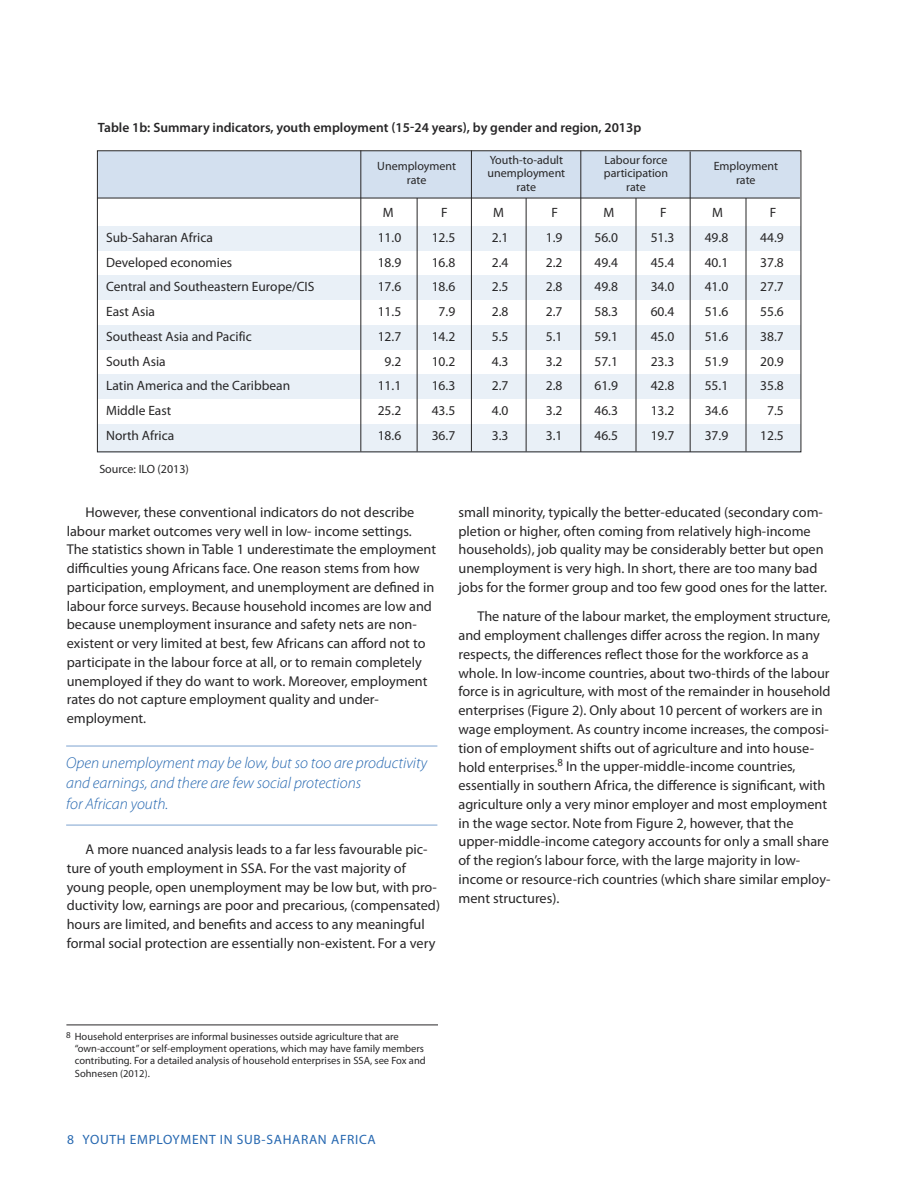
<style>
.page{position:relative;width:918px;height:1188px;background:#fff}
.page>*{position:absolute;margin:0;border:0;box-sizing:border-box;transform-origin:0 0}
.t1{font:italic 300 15.75px/20.2px "Myriad Pro";color:#2567b0}
.t2{font:14.25px/18.8px "Myriad Pro Regular 3";color:#272627}
.t3{font:13.5px "Myriad Pro Regular 3";color:#272627}
.t4{font:13.5px "Myriad Pro Semibold 2";color:#272627}
.t5{font:13.5px "Myriad";letter-spacing:.05em;color:#2567b0}
.t6{font:12px/13.5px "Myriad Pro Regular 3";color:#272627;text-align:center}
.t7{font:10.5px/12.5px "Myriad Pro Regular 3";color:#272627}
.s1{font-family:"Myriad Pro Regular 3"}
</style>
<div class="page">
<div style="left:98px;top:152px;width:701px;height:46px;background:#d3e0ef"></div>
<div style="left:98px;top:226px;width:703px;height:25px;background:#e9f0f7"></div>
<div style="left:98px;top:275px;width:703px;height:25px;background:#e9f0f7"></div>
<div style="left:98px;top:325px;width:703px;height:25px;background:#e9f0f7"></div>
<div style="left:98px;top:374px;width:703px;height:25px;background:#e9f0f7"></div>
<div style="left:98px;top:425px;width:703px;height:28px;background:#e9f0f7"></div>
<hr style="left:97px;top:198px;width:703px;height:1px;background:#272627">
<hr style="left:361px;top:150px;width:1px;height:301px;background:#272627">
<hr style="left:417px;top:198px;width:1px;height:254px;background:#272627">
<hr style="left:526px;top:198px;width:1px;height:253px;background:#272627">
<hr style="left:636px;top:198px;width:1px;height:254px;background:#272627">
<hr style="left:746px;top:198px;width:1px;height:253px;background:#272627">
<hr style="left:471px;top:150px;width:1px;height:302px;background:#272627">
<hr style="left:581px;top:150px;width:1px;height:302px;background:#272627">
<hr style="left:690px;top:152px;width:1px;height:300px;background:#272627">
<hr style="left:66px;top:1025px;width:372px;height:1px;background:#272627">
<hr style="left:66px;top:746px;width:371px;height:1px;background:#7ca3d0">
<hr style="left:66px;top:825px;width:371px;height:1px;background:#7ca3d0">
<p class="t4" style="left:98px;top:123px;width:545px">Table 1b: Summary indicators, youth employment (15-24 years), by gender and region, 2013p</p>
<p class="t6" style="left:488px;top:154px;width:79px">Youth-to-adult unemployment rate</p>
<p class="t6" style="left:604px;top:154px;width:66px">Labour force participation rate</p>
<p class="t6" style="left:377px;top:160px;width:80px">Unemployment rate</p>
<p class="t6" style="left:714px;top:160px;width:66px">Employment rate</p>
<p class="t3" style="left:383px;top:207px;width:12px">M</p>
<p class="t3" style="left:441px;top:207px;width:8px">F</p>
<p class="t3" style="left:493px;top:207px;width:12px">M</p>
<p class="t3" style="left:551px;top:207px;width:8px">F</p>
<p class="t3" style="left:603px;top:207px;width:12px">M</p>
<p class="t3" style="left:660px;top:207px;width:8px">F</p>
<p class="t3" style="left:712px;top:207px;width:12px">M</p>
<p class="t3" style="left:770px;top:207px;width:8px">F</p>
<p class="t3" style="left:106px;top:232px;width:108px">Sub-Saharan Africa</p>
<p class="t3" style="left:378px;top:232px;width:25px">11.0</p>
<p class="t3" style="left:432px;top:232px;width:25px">12.5</p>
<p class="t3" style="left:492px;top:232px;width:18px">2.1</p>
<p class="t3" style="left:546px;top:232px;width:18px">1.9</p>
<p class="t3" style="left:594px;top:232px;width:25px">56.0</p>
<p class="t3" style="left:651px;top:232px;width:25px">51.3</p>
<p class="t3" style="left:705px;top:232px;width:25px">49.8</p>
<p class="t3" style="left:760px;top:232px;width:25px">44.9</p>
<p class="t3" style="left:106px;top:257px;width:128px">Developed economies</p>
<p class="t3" style="left:378px;top:257px;width:25px">18.9</p>
<p class="t3" style="left:432px;top:257px;width:25px">16.8</p>
<p class="t3" style="left:492px;top:257px;width:18px">2.4</p>
<p class="t3" style="left:546px;top:257px;width:18px">2.2</p>
<p class="t3" style="left:594px;top:257px;width:25px">49.4</p>
<p class="t3" style="left:651px;top:257px;width:25px">45.4</p>
<p class="t3" style="left:705px;top:257px;width:25px">40.1</p>
<p class="t3" style="left:760px;top:257px;width:25px">37.8</p>
<p class="t3" style="left:106px;top:282px;width:210px">Central and Southeastern Europe/CIS</p>
<p class="t3" style="left:378px;top:282px;width:25px">17.6</p>
<p class="t3" style="left:432px;top:282px;width:25px">18.6</p>
<p class="t3" style="left:492px;top:282px;width:18px">2.5</p>
<p class="t3" style="left:546px;top:282px;width:18px">2.8</p>
<p class="t3" style="left:594px;top:282px;width:25px">49.8</p>
<p class="t3" style="left:651px;top:282px;width:25px">34.0</p>
<p class="t3" style="left:705px;top:282px;width:25px">41.0</p>
<p class="t3" style="left:760px;top:282px;width:25px">27.7</p>
<p class="t3" style="left:106px;top:306px;width:51px">East Asia</p>
<p class="t3" style="left:378px;top:306px;width:25px">11.5</p>
<p class="t3" style="left:439px;top:306px;width:18px">7.9</p>
<p class="t3" style="left:492px;top:306px;width:18px">2.8</p>
<p class="t3" style="left:546px;top:306px;width:18px">2.7</p>
<p class="t3" style="left:594px;top:306px;width:25px">58.3</p>
<p class="t3" style="left:651px;top:306px;width:25px">60.4</p>
<p class="t3" style="left:705px;top:306px;width:25px">51.6</p>
<p class="t3" style="left:760px;top:306px;width:25px">55.6</p>
<p class="t3" style="left:106px;top:331px;width:147px">Southeast Asia and Pacific</p>
<p class="t3" style="left:378px;top:331px;width:25px">12.7</p>
<p class="t3" style="left:432px;top:331px;width:25px">14.2</p>
<p class="t3" style="left:492px;top:331px;width:18px">5.5</p>
<p class="t3" style="left:546px;top:331px;width:18px">5.1</p>
<p class="t3" style="left:594px;top:331px;width:25px">59.1</p>
<p class="t3" style="left:651px;top:331px;width:25px">45.0</p>
<p class="t3" style="left:705px;top:331px;width:25px">51.6</p>
<p class="t3" style="left:760px;top:331px;width:25px">38.7</p>
<p class="t3" style="left:106px;top:356px;width:61px">South Asia</p>
<p class="t3" style="left:385px;top:356px;width:18px">9.2</p>
<p class="t3" style="left:432px;top:356px;width:25px">10.2</p>
<p class="t3" style="left:492px;top:356px;width:18px">4.3</p>
<p class="t3" style="left:546px;top:356px;width:18px">3.2</p>
<p class="t3" style="left:594px;top:356px;width:25px">57.1</p>
<p class="t3" style="left:651px;top:356px;width:25px">23.3</p>
<p class="t3" style="left:705px;top:356px;width:25px">51.9</p>
<p class="t3" style="left:760px;top:356px;width:25px">20.9</p>
<p class="t3" style="left:106px;top:381px;width:186px">Latin America and the Caribbean</p>
<p class="t3" style="left:378px;top:381px;width:25px">11.1</p>
<p class="t3" style="left:432px;top:381px;width:25px">16.3</p>
<p class="t3" style="left:492px;top:381px;width:18px">2.7</p>
<p class="t3" style="left:546px;top:381px;width:18px">2.8</p>
<p class="t3" style="left:594px;top:381px;width:25px">61.9</p>
<p class="t3" style="left:651px;top:381px;width:25px">42.8</p>
<p class="t3" style="left:705px;top:381px;width:25px">55.1</p>
<p class="t3" style="left:760px;top:381px;width:25px">35.8</p>
<p class="t3" style="left:106px;top:405px;width:67px">Middle East</p>
<p class="t3" style="left:378px;top:405px;width:25px">25.2</p>
<p class="t3" style="left:432px;top:405px;width:25px">43.5</p>
<p class="t3" style="left:492px;top:405px;width:18px">4.0</p>
<p class="t3" style="left:546px;top:405px;width:18px">3.2</p>
<p class="t3" style="left:594px;top:405px;width:25px">46.3</p>
<p class="t3" style="left:651px;top:405px;width:25px">13.2</p>
<p class="t3" style="left:705px;top:405px;width:25px">34.6</p>
<p class="t3" style="left:767px;top:405px;width:18px">7.5</p>
<p class="t3" style="left:106px;top:430px;width:70px">North Africa</p>
<p class="t3" style="left:378px;top:430px;width:25px">18.6</p>
<p class="t3" style="left:432px;top:430px;width:25px">36.7</p>
<p class="t3" style="left:492px;top:430px;width:18px">3.3</p>
<p class="t3" style="left:546px;top:430px;width:18px">3.1</p>
<p class="t3" style="left:594px;top:430px;width:25px">46.5</p>
<p class="t3" style="left:651px;top:430px;width:25px">19.7</p>
<p class="t3" style="left:705px;top:430px;width:25px">37.9</p>
<p class="t3" style="left:760px;top:430px;width:25px">12.5</p>
<p class="t6" style="left:99px;top:464px;width:91px">Source: ILO (2013)</p>
<p class="t2" style="left:67px;top:504px;width:371px;text-indent:19px">However, these conventional indicators do not describe labour market outcomes very well in low- income settings.<br>The statistics shown in Table 1 underestimate the employment difficulties young Africans face. One reason stems from how participation, employment, and unemployment are defined in labour force surveys. Because household incomes are low and because unemployment insurance and safety nets are non&shy;existent or very limited at best, few Africans can afford not to participate in the labour force at all, or to remain completely unemployed if they do want to work. Moreover, employment rates do not capture employment quality and under&shy;employment.</p>
<p class="t1" style="left:66px;top:754px;width:363px">Open unemployment may be low, but so too are productivity and earnings, and there are few social protections<br>for African youth.</p>
<p class="t2" style="left:67px;top:841px;width:375px;text-indent:19px">A more nuanced analysis leads to a far less favourable pic&shy;ture of youth employment in SSA. For the vast majority of young people, open unemployment may be low but, with pro&shy;ductivity low, earnings are poor and precarious, (compensated) hours are limited, and benefits and access to any meaningful formal social protection are essentially non-existent. For a very</p>
<p class="t2" style="left:459px;top:504px;width:370px">small minority, typically the better-educated (secondary com&shy;pletion or higher, often coming from relatively high-income households), job quality may be considerably better but open unemployment is very high. In short, there are too many bad jobs for the former group and too few good ones for the latter.</p>
<p class="t2" style="left:458px;top:608px;width:374px;text-indent:19px">The nature of the labour market, the employment structure, and employment challenges differ across the region. In many respects, the differences reflect those for the workforce as a whole. In low-income countries, about two-thirds of the labour force is in agriculture, with most of the remainder in household enterprises (Figure 2). Only about 10 percent of workers are in wage employment. As country income increases, the composi&shy;tion of employment shifts out of agriculture and into house&shy;hold enterprises.<sup>8</sup> In the upper-middle-income countries, essentially in southern Africa, the difference is significant, with agriculture only a very minor employer and most employment in the wage sector. Note from Figure 2, however, that the upper-middle-income category accounts for only a small share of the region’s labour force, with the large majority in low&shy;income or resource-rich countries (which share similar employ&shy;ment structures).</p>
<p class="t7" style="left:75px;top:1031px;width:352px;text-indent:-9px"><sup>8</sup> Household enterprises are informal businesses outside agriculture that are “own-account” or self-employment operations, which may have family members contributing. For a detailed analysis of household enterprises in SSA, see Fox and Sohnesen (2012).</p>
<p class="t5" style="left:67px;top:1135px;width:310px"><span class="s1">8</span> YOUTH EMPLOYMENT IN SUB-SAHARAN AFRICA</p>
</div>
